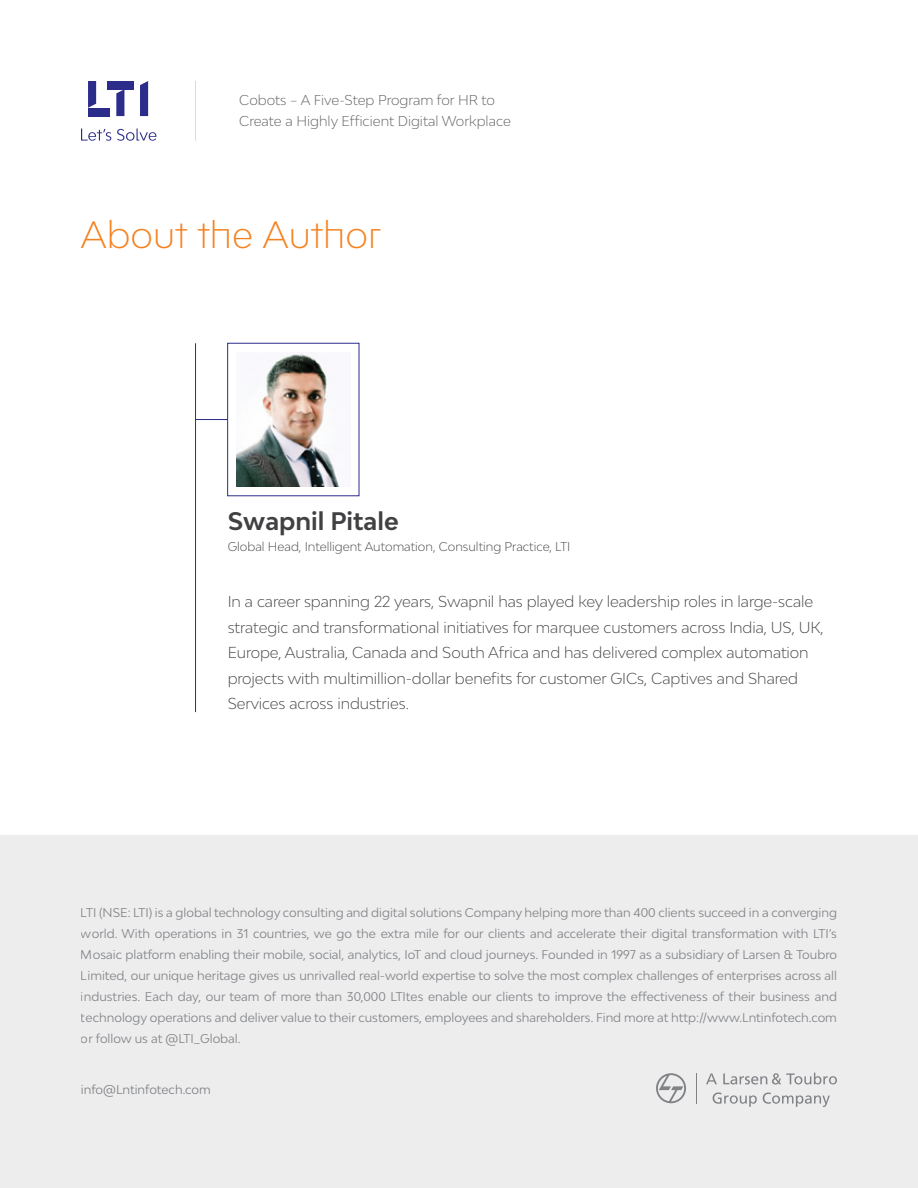
<style>
.page{position:relative;width:918px;height:1188px;background:#fff}
.page>*{position:absolute;margin:0;border:0;box-sizing:border-box;transform-origin:0 0}
.t1{font:300 36px "Bw Modelica LTI";color:#f58220}
.t2{font:700 24px "Bw Modelica";color:#414042}
.t3{font:300 15px/25.5px "Bw Modelica";letter-spacing:-.005em;color:#414042}
.t4{font:300 13.5px/21px "Bw Modelica";color:#5c5c5c}
.t5{font:12px/21px "Bw Modelica";color:#808285;text-align:justify}
.t6{font:300 12px "Bw Modelica";color:#414042}
</style>
<div class="page">
<div style="left:0;top:835px;width:918px;height:353px;background:#ededee"></div>
<svg style="left:656px;top:1073px;width:30px;height:30px"></svg>
<svg style="left:706px;top:1073px;width:11px;height:11px"></svg>
<svg style="left:723px;top:1073px;width:114px;height:12px"></svg>
<svg style="left:713px;top:1093px;width:44px;height:14px"></svg>
<svg style="left:763px;top:1093px;width:67px;height:14px"></svg>
<hr style="left:696px;top:1073px;width:1px;height:30px;background:#808285">
<hr style="left:195px;top:81px;width:1px;height:60px;background:#000">
<svg style="left:88px;top:81px;width:8px;height:27px"></svg>
<div style="left:88px;top:108px;width:21px;height:8px;background:#2c2d8b"></div>
<div style="left:107px;top:81px;width:26px;height:8px;background:#2c2d8b"></div>
<svg style="left:116px;top:89px;width:8px;height:27px"></svg>
<svg style="left:140px;top:81px;width:8px;height:35px"></svg>
<svg style="left:81px;top:129px;width:75px;height:12px"></svg>
<div style="left:227px;top:343px;width:132px;height:153px;border:1px solid #2c2d8b"></div>
<img style="left:236px;top:352px;width:104px;height:135px">
<hr style="left:195px;top:343px;width:1px;height:369px;background:#2c2d8b">
<hr style="left:196px;top:419px;width:32px;height:1px;background:#2c2d8b">
<p class="t4" style="left:239px;top:89px;width:273px">Cobots – A Five-Step Program for HR to<br>Create a Highly Efficient Digital Workplace</p>
<h1 class="t1" style="left:81px;top:211px;width:301px">About the Author</h1>
<h2 class="t2" style="left:228px;top:506px;width:173px">Swapnil Pitale</h2>
<p class="t6" style="left:228px;top:539px;width:344px">Global Head, Intelligent Automation, Consulting Practice, LTI</p>
<p class="t3" style="left:228px;top:588px;width:597px">In a career spanning 22 years, Swapnil has played key leadership roles in large-scale strategic and transformational initiatives for marquee customers across India, US, UK, Europe, Australia, Canada and South Africa and has delivered complex automation projects with multimillion-dollar benefits for customer GICs, Captives and Shared Services across industries.</p>
<p class="t5" style="left:81px;top:901px;width:758px">LTI (NSE: LTI) is a global technology consulting and digital solutions Company helping more than 400 clients succeed in a converging world. With operations in 31 countries, we go the extra mile for our clients and accelerate their digital transformation with LTI’s Mosaic platform enabling their mobile, social, analytics, IoT and cloud journeys. Founded in 1997 as a subsidiary of Larsen &amp; Toubro Limited, our unique heritage gives us unrivalled real-world expertise to solve the most complex challenges of enterprises across all industries. Each day, our team of more than 30,000 LTItes enable our clients to improve the effectiveness of their business and technology operations and deliver value to their customers, employees and shareholders. Find more at http://www.Lntinfotech.com or follow us at @LTI_Global.</p>
<p class="t5" style="left:81px;top:1078px;width:131px">info@Lntinfotech.com</p>
</div>
